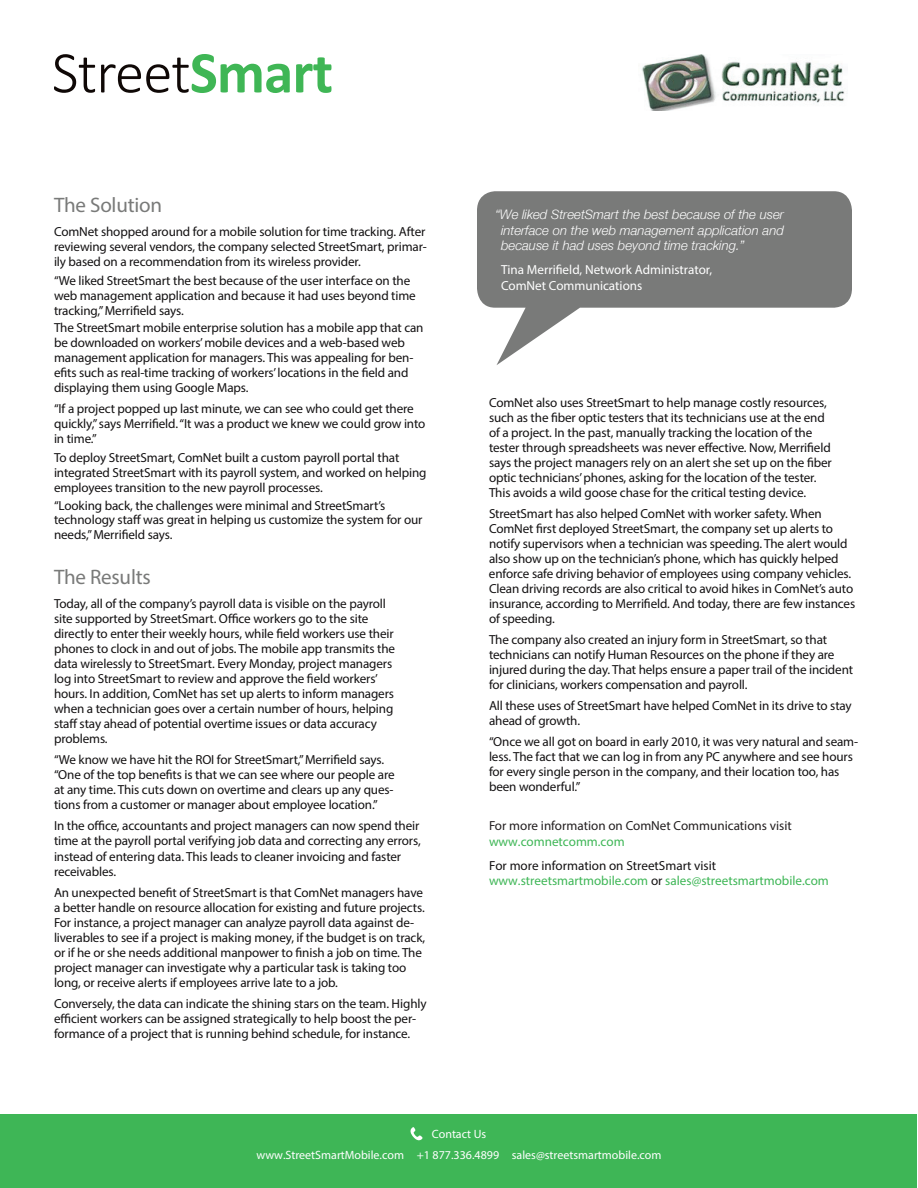
<style>
.page{position:relative;width:918px;height:1188px;background:#fff}
.page>*{position:absolute;margin:0;border:0;box-sizing:border-box;transform-origin:0 0}
.Body_Text{font:21px "Myriad Pro";letter-spacing:-.01em;color:#797a79}
.Body_Text-2{font:13.2px/15px "Myriad Pro";letter-spacing:-.01em;color:#131112}
.Quote_Indent{font:italic 13.2px "Helvetica Neue";color:#fff}
.t1{font:13.2px/15.8px "Myriad Pro";color:#3eb656}
.t2{font:13.2px/15.8px "Myriad Pro";color:#231f20}
.Quote_Source{font:13.2px/15.8px "Myriad Pro";color:#fff}
.t3{font:12px/20.5px "Myriad Pro";color:#fff;text-align:center}
.s1{color:#3eb656}
.s2{color:#131112}
</style>
<div class="page">
<img style="left:641px;top:54px;width:204px;height:57px">
<svg style="left:477px;top:191px;width:375px;height:174px;fill:#797a79"></svg>
<div style="left:1px;top:1114px;width:916px;height:74px;background:#3eb656"></div>
<svg style="left:411px;top:1127px;width:12px;height:13px"></svg>
<svg style="left:54px;top:54px;width:41px;height:39px"></svg>
<svg style="left:101px;top:54px;width:189px;height:39px"></svg>
<svg style="left:296px;top:57px;width:36px;height:36px"></svg>
<p class="Body_Text" style="left:54px;top:192px;width:110px">The Solution</p>
<p class="Body_Text-2" style="left:54px;top:224px;width:374px;text-align:justify">ComNet shopped around for a mobile solution for time tracking. After reviewing several vendors, the company selected StreetSmart, primar&shy;ily based on a recommendation from its wireless provider.</p>
<p class="Body_Text-2" style="left:54px;top:273px;width:363px">“We liked StreetSmart the best because of the user interface on the web management application and because it had uses beyond time tracking,” Merrifield says.</p>
<p class="Body_Text-2" style="left:54px;top:320px;width:371px">The StreetSmart mobile enterprise solution has a mobile app that can be downloaded on workers’ mobile devices and a web-based web management application for managers. This was appealing for ben&shy;efits such as real-time tracking of workers’ locations in the field and displaying them using Google Maps.</p>
<p class="Body_Text-2" style="left:54px;top:401px;width:373px">“If a project popped up last minute, we can see who could get there quickly,” says Merrifield. “It was a product we knew we could grow into in time.”</p>
<p class="Body_Text-2" style="left:54px;top:450px;width:374px">To deploy StreetSmart, ComNet built a custom payroll portal that integrated StreetSmart with its payroll system, and worked on helping employees transition to the new payroll processes.</p>
<p class="Body_Text-2" style="left:54px;top:499px;width:370px;line-height:13.5px">“Looking back, the challenges were minimal and StreetSmart’s technology staff was great in helping us customize the system for our</p>
<p class="Body_Text-2" style="left:54px;top:527px;width:120px">needs,” Merrifield says.</p>
<p class="Body_Text" style="left:54px;top:564px;width:98px">The Results</p>
<p class="Body_Text-2" style="left:54px;top:596px;width:343px">Today, all of the company’s payroll data is visible on the payroll site supported by StreetSmart. Office workers go to the site directly to enter their weekly hours, while field workers use their phones to clock in and out of jobs. The mobile app transmits the data wirelessly to StreetSmart. Every Monday, project managers log into StreetSmart to review and approve the field workers’ hours. In addition, ComNet has set up alerts to inform managers when a technician goes over a certain number of hours, helping staff stay ahead of potential overtime issues or data accuracy problems.</p>
<p class="Body_Text-2" style="left:54px;top:752px;width:342px">“We know we have hit the ROI for StreetSmart,” Merrifield says. “One of the top benefits is that we can see where our people are at any time. This cuts down on overtime and clears up any ques&shy;tions from a customer or manager about employee location.”</p>
<p class="Body_Text-2" style="left:54px;top:818px;width:368px">In the office, accountants and project managers can now spend their time at the payroll portal verifying job data and correcting any errors, instead of entering data. This leads to cleaner invoicing and faster receivables.</p>
<p class="Body_Text-2" style="left:54px;top:884px;width:373px">An unexpected benefit of StreetSmart is that ComNet managers have a better handle on resource allocation for existing and future projects.<br>For instance, a project manager can analyze payroll data against de&shy;liverables to see if a project is making money, if the budget is on track, or if he or she needs additional manpower to finish a job on time. The project manager can investigate why a particular task is taking too long, or receive alerts if employees arrive late to a job.</p>
<p class="Body_Text-2" style="left:54px;top:995px;width:374px">Conversely, the data can indicate the shining stars on the team. Highly efficient workers can be assigned strategically to help boost the per&shy;formance of a project that is running behind schedule, for instance.</p>
<p class="Quote_Indent" style="left:495px;top:206px;width:291px">“We liked StreetSmart the best because of the user</p>
<p class="Quote_Indent" style="left:501px;top:222px;width:285px">interface on the web management application and</p>
<p class="Quote_Indent" style="left:501px;top:238px;width:245px">because it had uses beyond time tracking.”</p>
<p class="Quote_Source" style="left:501px;top:262px;width:213px">Tina Merrifield, Network Administrator,<br>ComNet Communications</p>
<p class="Body_Text-2" style="left:489px;top:395px;width:344px">ComNet also uses StreetSmart to help manage costly resources, such as the fiber optic testers that its technicians use at the end of a project. In the past, manually tracking the location of the tester through spreadsheets was never effective. Now, Merrifield says the project managers rely on an alert she set up on the fiber optic technicians’ phones, asking for the location of the tester.<br>This avoids a wild goose chase for the critical testing device.</p>
<p class="Body_Text-2" style="left:489px;top:506px;width:368px">StreetSmart has also helped ComNet with worker safety. When ComNet first deployed StreetSmart, the company set up alerts to notify supervisors when a technician was speeding. The alert would also show up on the technician’s phone, which has quickly helped enforce safe driving behavior of employees using company vehicles.<br>Clean driving records are also critical to avoid hikes in ComNet’s auto insurance, according to Merrifield. And today, there are few instances of speeding.</p>
<p class="Body_Text-2" style="left:489px;top:632px;width:366px">The company also created an injury form in StreetSmart, so that technicians can notify Human Resources on the phone if they are injured during the day. That helps ensure a paper trail of the incident for clinicians, workers compensation and payroll.</p>
<p class="Body_Text-2" style="left:489px;top:698px;width:364px">All these uses of StreetSmart have helped ComNet in its drive to stay ahead of growth.</p>
<p class="Body_Text-2" style="left:489px;top:734px;width:371px">“Once we all got on board in early 2010, it was very natural and seam&shy;less. The fact that we can log in from any PC anywhere and see hours for every single person in the company, and their location too, has been wonderful.”</p>
<p class="t2" style="left:489px;top:817px;width:304px">For more information on ComNet Communications visit <span class="s1">www.comnetcomm.com</span></p>
<p class="t1" style="left:489px;top:857px;width:341px"><span class="s2">For more information on StreetSmart visit </span>www.streetsmartmobile.com <span class="s2">or</span> sales@streetsmartmobile.com</p>
<p class="t3" style="left:257px;top:1124px;width:406px">Contact Us<br>www.StreetSmartMobile.com +1 877.336.4899 sales@streetsmartmobile.com</p>
</div>
